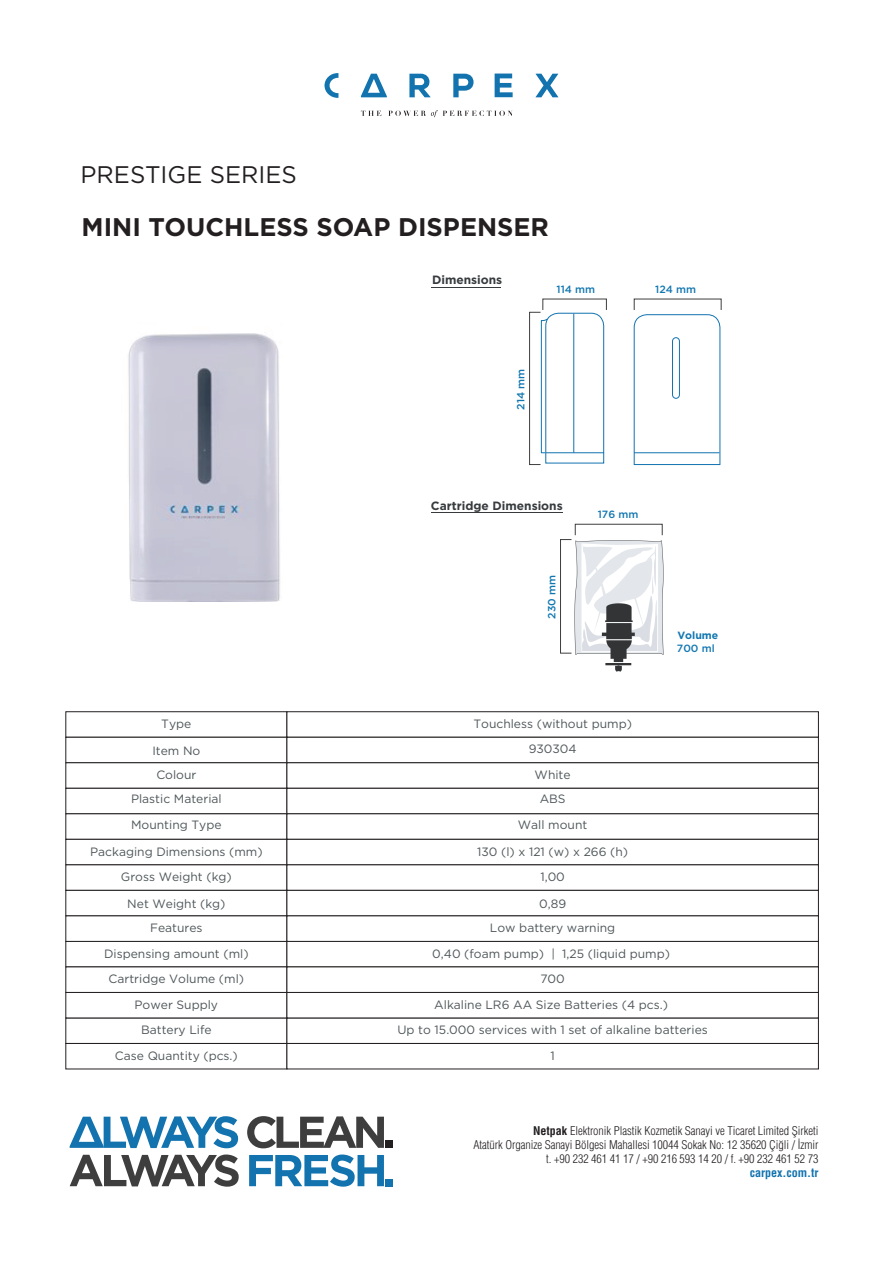
<style>
.page{position:relative;width:893px;height:1263px;background:#fff}
.page>*{position:absolute;margin:0;border:0;box-sizing:border-box;transform-origin:0 0}
.t1{font:700 25.5px "Gotham";color:#231f20}
.t2{font:24px "Gotham";color:#231f20}
.t3{font:12px/25.5px "Gotham";color:#4e5659;text-align:center}
.t4{font:700 12px "Gotham";color:#373b3e}
.t5{font:11.7px/14.2px "Helvetica Cond T Light";letter-spacing:-.005em;color:#231f20;text-align:right}
.t6{font:11.7px "Helvetica Cond T Bold";letter-spacing:-.005em;color:#1273af}
.t7{font:500 10.5px "Gotham";color:#1177b1}
.t8{font:700 10.5px "Gotham";color:#1177b1}
.s1{font-family:"Helvetica Cond T Bold"}
</style>
<div class="page">
<div style="left:65px;top:711px;width:222px;height:27px;background:#fff;border:1px solid #231f20"></div>
<div style="left:287px;top:711px;width:532px;height:27px;background:#fff;border:1px solid #231f20"></div>
<div style="left:65px;top:737px;width:222px;height:26px;background:#fff;border:1px solid #231f20"></div>
<div style="left:287px;top:737px;width:532px;height:26px;background:#fff;border:1px solid #231f20"></div>
<div style="left:65px;top:762px;width:222px;height:27px;background:#fff;border:1px solid #231f20"></div>
<div style="left:287px;top:762px;width:532px;height:27px;background:#fff;border:1px solid #231f20"></div>
<div style="left:65px;top:788px;width:222px;height:26px;background:#fff;border:1px solid #231f20"></div>
<div style="left:287px;top:788px;width:532px;height:26px;background:#fff;border:1px solid #231f20"></div>
<div style="left:65px;top:813px;width:222px;height:27px;background:#fff;border:1px solid #231f20"></div>
<div style="left:287px;top:813px;width:532px;height:27px;background:#fff;border:1px solid #231f20"></div>
<div style="left:65px;top:839px;width:222px;height:26px;background:#fff;border:1px solid #231f20"></div>
<div style="left:287px;top:839px;width:532px;height:26px;background:#fff;border:1px solid #231f20"></div>
<div style="left:65px;top:864px;width:222px;height:27px;background:#fff;border:1px solid #231f20"></div>
<div style="left:287px;top:864px;width:532px;height:27px;background:#fff;border:1px solid #231f20"></div>
<div style="left:65px;top:890px;width:222px;height:26px;background:#fff;border:1px solid #231f20"></div>
<div style="left:287px;top:890px;width:532px;height:26px;background:#fff;border:1px solid #231f20"></div>
<div style="left:65px;top:915px;width:222px;height:27px;background:#fff;border:1px solid #231f20"></div>
<div style="left:287px;top:915px;width:532px;height:27px;background:#fff;border:1px solid #231f20"></div>
<div style="left:65px;top:966px;width:222px;height:27px;background:#fff;border:1px solid #231f20"></div>
<div style="left:287px;top:966px;width:532px;height:27px;background:#fff;border:1px solid #231f20"></div>
<div style="left:65px;top:1043px;width:222px;height:26px;background:#fff;border:1px solid #231f20"></div>
<div style="left:287px;top:1043px;width:532px;height:26px;background:#fff;border:1px solid #231f20"></div>
<svg style="left:70px;top:1154px;width:169px;height:33px"></svg>
<svg style="left:249px;top:1154px;width:135px;height:33px"></svg>
<div style="left:386px;top:1179px;width:7px;height:7px;background:#1273af"></div>
<svg style="left:247px;top:1116px;width:137px;height:32px"></svg>
<div style="left:386px;top:1141px;width:7px;height:7px;background:#231f20"></div>
<svg style="left:70px;top:1116px;width:168px;height:32px"></svg>
<svg style="left:361px;top:111px;width:20px;height:5px"></svg>
<svg style="left:388px;top:110px;width:125px;height:7px"></svg>
<svg style="left:361px;top:74px;width:26px;height:23px"></svg>
<svg style="left:409px;top:74px;width:21px;height:23px"></svg>
<svg style="left:453px;top:74px;width:21px;height:23px"></svg>
<svg style="left:536px;top:74px;width:22px;height:23px"></svg>
<svg style="left:325px;top:73px;width:13px;height:25px"></svg>
<svg style="left:495px;top:74px;width:18px;height:23px"></svg>
<img style="left:128px;top:333px;width:152px;height:268px">
<div style="left:529px;top:312px;width:12px;height:153px;border:1px solid #3e3e3f"></div>
<svg style="left:633px;top:314px;width:88px;height:151px"></svg>
<hr style="left:634px;top:452px;width:85px;height:1px;background:#1273af">
<svg style="left:541px;top:312px;width:63px;height:152px"></svg>
<hr style="left:573px;top:314px;width:1px;height:139px;background:#1273af">
<img style="left:574px;top:540px;width:90px;height:132px">
<div style="left:575px;top:524px;width:88px;height:12px;border:1px solid #3e3e3f"></div>
<div style="left:560px;top:539px;width:12px;height:114px;border:1px solid #3e3e3f"></div>
<div style="left:672px;top:337px;width:8px;height:62px;border:1px solid #1273af;border-radius:3px"></div>
<h2 class="t2" style="left:81px;top:159px;width:218px">PRESTIGE SERIES</h2>
<h1 class="t1" style="left:82px;top:210px;width:469px">MINI TOUCHLESS SOAP DISPENSER</h1>
<p class="t4" style="left:432px;top:272px;width:72px">Dimensions</p>
<p class="t7" style="left:557px;top:282px;width:40px">114 mm</p>
<p class="t7" style="left:655px;top:282px;width:42px">124 mm</p>
<p class="t7" style="left:514px;top:410px;width:42px;rotate:-90deg">214 mm</p>
<p class="t4" style="left:431px;top:498px;width:133px">Cartridge Dimensions</p>
<p class="t7" style="left:545px;top:619px;width:45px;rotate:-90deg">230 mm</p>
<p class="t7" style="left:598px;top:508px;width:42px">176 mm</p>
<p class="t8" style="left:677px;top:628px;width:42px">Volume</p>
<p class="t7" style="left:677px;top:641px;width:39px">700 ml</p>
<p class="t3" style="left:161px;top:711px;width:32px">Type</p>
<p class="t3" style="left:473px;top:711px;width:160px">Touchless (without pump)</p>
<p class="t3" style="left:152px;top:737px;width:50px">Item No</p>
<p class="t3" style="left:529px;top:736px;width:49px">930304</p>
<p class="t3" style="left:156px;top:761px;width:42px">Colour</p>
<p class="t3" style="left:535px;top:761px;width:38px">White</p>
<p class="t3" style="left:131px;top:786px;width:92px">Plastic Material</p>
<p class="t3" style="left:131px;top:812px;width:92px">Mounting Type</p>
<p class="t3" style="left:90px;top:839px;width:174px">Packaging Dimensions (mm)<br>Gross Weight (kg)</p>
<p class="t3" style="left:127px;top:891px;width:100px">Net Weight (kg)</p>
<p class="t3" style="left:540px;top:786px;width:28px">ABS</p>
<p class="t3" style="left:518px;top:812px;width:71px">Wall mount</p>
<p class="t3" style="left:477px;top:839px;width:152px">130 (l) x 121 (w) x 266 (h)</p>
<p class="t3" style="left:540px;top:864px;width:26px">1,00</p>
<p class="t3" style="left:539px;top:891px;width:29px">0,89</p>
<p class="t3" style="left:150px;top:915px;width:54px">Features</p>
<p class="t3" style="left:490px;top:915px;width:127px">Low battery warning</p>
<p class="t3" style="left:104px;top:940px;width:146px">Dispensing amount (ml)</p>
<p class="t3" style="left:432px;top:940px;width:239px">0,40 (foam pump) | 1,25 (liquid pump)</p>
<p class="t3" style="left:109px;top:966px;width:137px">Cartridge Volume (ml)</p>
<p class="t3" style="left:540px;top:966px;width:26px">700</p>
<p class="t3" style="left:135px;top:992px;width:85px">Power Supply</p>
<p class="t3" style="left:434px;top:992px;width:235px">Alkaline LR6 AA Size Batteries (4 pcs.)</p>
<p class="t3" style="left:141px;top:1017px;width:72px">Battery Life</p>
<p class="t3" style="left:397px;top:1017px;width:312px">Up to 15.000 services with 1 set of alkaline batteries</p>
<p class="t3" style="left:115px;top:1043px;width:124px">Case Quantity (pcs.)</p>
<p class="t3" style="left:551px;top:1043px;width:6px">1</p>
<p class="t5" style="left:474px;top:1123px;width:346px"><span class="s1">Netpak</span> Elektronik Plastik Kozmetik Sanayi ve Ticaret Limited Şirketi<br>Atatürk Organize Sanayi Bölgesi Mahallesi 10044 Sokak No: 12 35620 Çiğli / İzmir t. +90 232 461 41 17 / +90 216 593 14 20 / f. +90 232 461 52 73</p>
<p class="t6" style="left:750px;top:1166px;width:70px">carpex.com.tr</p>
</div>
